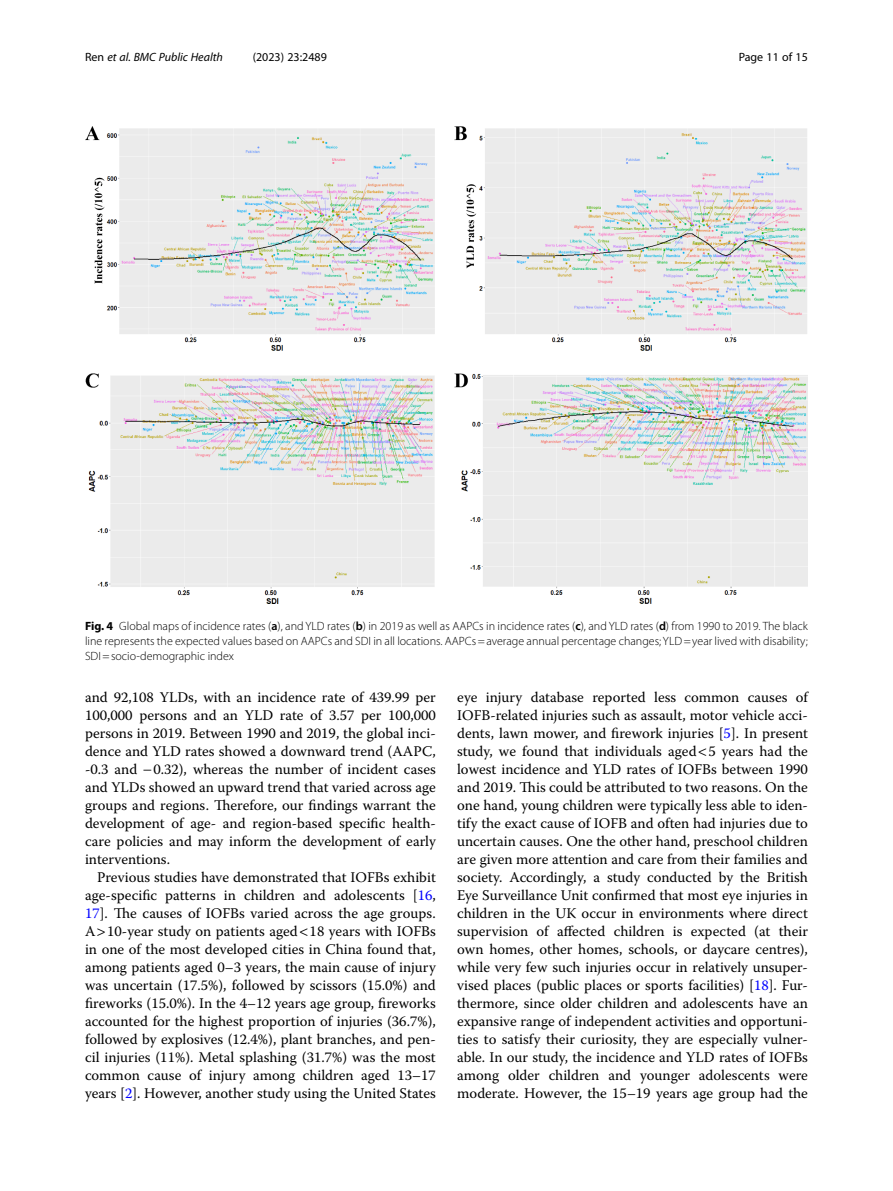
<style>
.page{position:relative;width:893px;height:1191px;background:#fff}
.page>*{position:absolute;margin:0;border:0;box-sizing:border-box;transform-origin:0 0}
.Body_Text_Indent{font:14.7px/18px "Warnock Pro";color:#000;text-align:justify}
.Body_Text{font:14.7px/18px "Warnock Pro";color:#000;text-align:justify}
.Figure_Caption{font:300 12px/15px "Myriad Pro";color:#000;text-align:justify}
.t1{font:italic 12px "Myriad Pro";color:#000}
.t2{font:12px "Myriad Pro";color:#000}
.s1{font-style:normal}
.s2{font-weight:700}
.s3{font-weight:600}
.s4{color:#00f}
</style>
<div class="page">
<img style="left:85px;top:126px;width:723px;height:477px">
<p class="t1" style="left:85px;top:50px;width:139px"><span class="s1">Ren</span> et al. BMC Public Health</p>
<p class="t2" style="left:253px;top:50px;width:76px">(2023) 23:2489</p>
<p class="t2" style="left:739px;top:50px;width:71px">Page 11 of 15</p>
<p class="Figure_Caption" style="left:85px;top:619px;width:724px"><span class="s2">Fig. 4</span> Global maps of incidence rates (<span class="s3">a</span>), and YLD rates (<span class="s3">b</span>) in 2019 as well as AAPCs in incidence rates (<span class="s3">c</span>), and YLD rates (<span class="s3">d</span>) from 1990 to 2019. The black line represents the expected values based on AAPCs and SDI in all locations. AAPCs=average annual percentage changes; YLD=year lived with disability; SDI=socio-demographic index</p>
<p class="Body_Text" style="left:85px;top:688px;width:352px">and 92,108 YLDs, with an incidence rate of 439.99 per 100,000 persons and an YLD rate of 3.57 per 100,000 persons in 2019. Between 1990 and 2019, the global inci&shy;dence and YLD rates showed a downward trend (AAPC, -0.3 and −0.32), whereas the number of incident cases and YLDs showed an upward trend that varied across age groups and regions. Therefore, our findings warrant the development of age- and region-based specific health&shy;care policies and may inform the development of early interventions.</p>
<p class="Body_Text_Indent" style="left:85px;top:868px;width:352px;text-indent:12px">Previous studies have demonstrated that IOFBs exhibit age-specific patterns in children and adolescents [<span class="s4">16</span>, <span class="s4">17</span>]. The causes of IOFBs varied across the age groups.<br>A 10-year study on patients aged 18 years with IOFBs in one of the most developed cities in China found that, among patients aged 0–3 years, the main cause of injury was uncertain (17.5%), followed by scissors (15.0%) and fireworks (15.0%). In the 4–12 years age group, fireworks accounted for the highest proportion of injuries (36.7%), followed by explosives (12.4%), plant branches, and pen&shy;cil injuries (11%). Metal splashing (31.7%) was the most common cause of injury among children aged 13–17 years [<span class="s4">2</span>]. However, another study using the United States</p>
<p class="Body_Text_Indent" style="left:457px;top:688px;width:352px">eye injury database reported less common causes of IOFB-related injuries such as assault, motor vehicle acci&shy;dents, lawn mower, and firework injuries [<span class="s4">5</span>]. In present study, we found that individuals aged 5 years had the lowest incidence and YLD rates of IOFBs between 1990 and 2019. This could be attributed to two reasons. On the one hand, young children were typically less able to iden&shy;tify the exact cause of IOFB and often had injuries due to uncertain causes. One the other hand, preschool children are given more attention and care from their families and society. Accordingly, a study conducted by the British Eye Surveillance Unit confirmed that most eye injuries in children in the UK occur in environments where direct supervision of affected children is expected (at their own homes, other homes, schools, or daycare centres), while very few such injuries occur in relatively unsuper&shy;vised places (public places or sports facilities) [<span class="s4">18</span>]. Fur&shy;thermore, since older children and adolescents have an expansive range of independent activities and opportuni&shy;ties to satisfy their curiosity, they are especially vulner&shy;able. In our study, the incidence and YLD rates of IOFBs among older children and younger adolescents were moderate. However, the 15–19 years age group had the</p>
</div>
